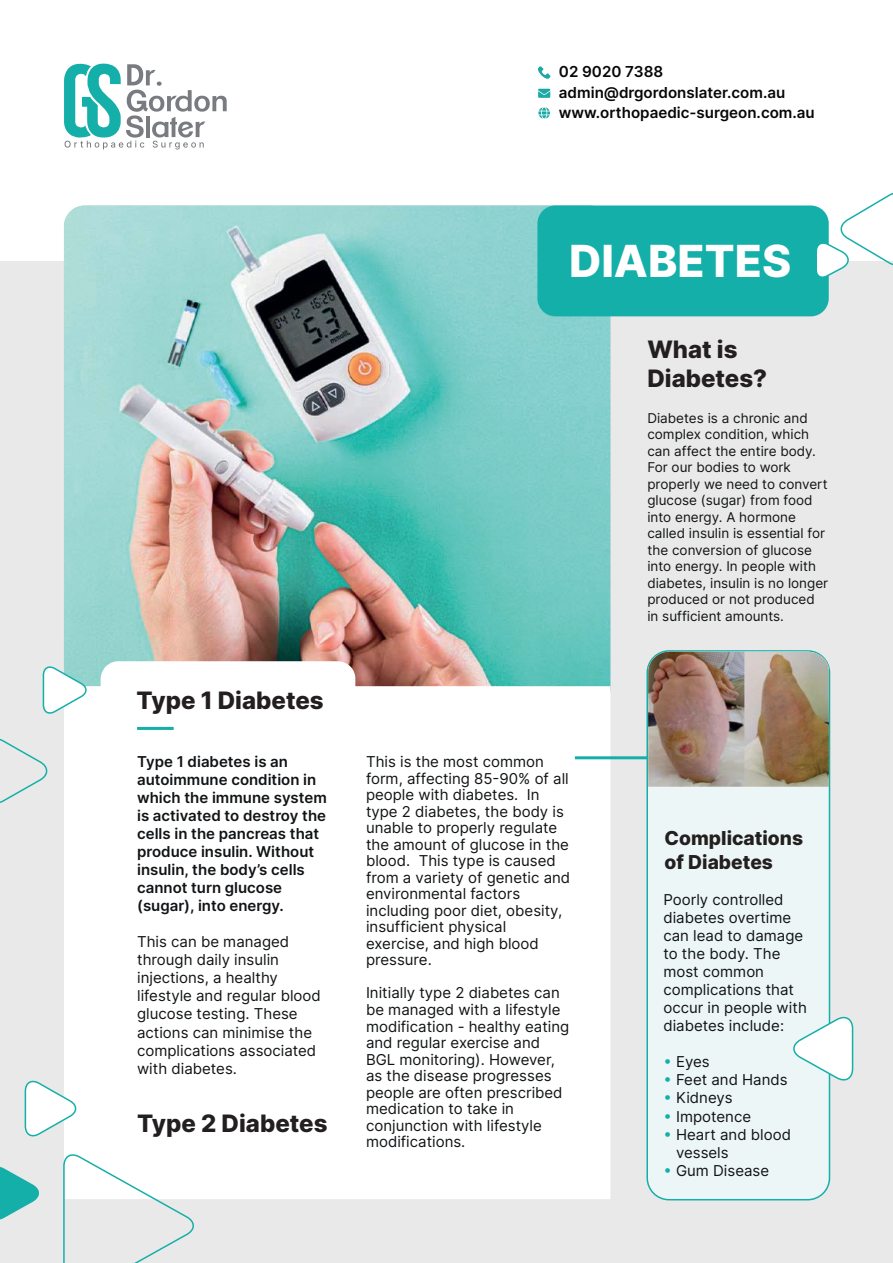
<style>
.page{position:relative;width:893px;height:1263px;background:#fff}
.page>*{position:absolute;margin:0;border:0;box-sizing:border-box;transform-origin:0 0}
.t1{font:800 44.25px "Inter";color:#fff}
.t2{font:800 24px/28.8px "Inter";color:#231f20}
.t3{font:800 19.2px/23.1px "Inter";color:#231f20}
.t4{font:600 15.15px/20.1px "Inter";color:#060806}
.t5{font:15px/16.5px "Inter";color:#111416}
.t6{font:600 15px/18px "Inter";color:#111416}
.t7{font:13.5px/16.5px "Inter";color:#111416}
</style>
<div class="page">
<div style="left:0;top:261px;width:893px;height:1002px;background:#e9e9e9"></div>
<div style="left:647px;top:651px;width:182px;height:549px;background:#edf6f6;border-radius:22px"></div>
<div style="left:646px;top:650px;width:184px;height:550px;border:2px solid #14afa9;border-radius:22px"></div>
<img style="left:64px;top:205px;width:546px;height:456px">
<div style="left:64px;top:661px;width:546px;height:538px;background:#fff"></div>
<div style="left:537px;top:205px;width:292px;height:111px;background:#14afa9;border-radius:18px"></div>
<hr style="left:137px;top:727px;width:37px;height:3px;background:#14afa9">
<hr style="left:575px;top:756px;width:72px;height:3px;background:#14afa9">
<svg style="left:0;top:738px;width:48px;height:65px"></svg>
<svg style="left:42px;top:665px;width:48px;height:50px;background:#d6eeed"></svg>
<svg style="left:24px;top:1079px;width:56px;height:59px"></svg>
<svg style="left:63px;top:1152px;width:134px;height:111px"></svg>
<svg style="left:0;top:1166px;width:39px;height:54px"></svg>
<svg style="left:815px;top:193px;width:78px;height:86px"></svg>
<img style="left:648px;top:652px;width:181px;height:135px">
<svg style="left:793px;top:1015px;width:61px;height:68px"></svg>
<svg style="left:64px;top:63px;width:163px;height:87px"></svg>
<svg style="left:538px;top:66px;width:12px;height:13px"></svg>
<svg style="left:538px;top:89px;width:12px;height:9px"></svg>
<svg style="left:538px;top:107px;width:12px;height:12px"></svg>
<p class="t4" style="left:559px;top:61px;width:257px">02 9020 7388 admin@drgordonslater.com.au www.orthopaedic-surgeon.com.au</p>
<h2 class="t2" style="left:137px;top:685px;width:189px">Type 1 Diabetes</h2>
<p class="t6" style="left:137px;top:753px;width:191px">Type 1 diabetes is an autoimmune condition in which the immune system is activated to destroy the cells in the pancreas that produce insulin. Without insulin, the body’s cells cannot turn glucose (sugar), into energy.</p>
<p class="t5" style="left:137px;top:933px;width:185px;line-height:18px">This can be managed through daily insulin injections, a healthy lifestyle and regular blood glucose testing. These actions can minimise the complications associated with diabetes.</p>
<h2 class="t2" style="left:137px;top:1108px;width:192px">Type 2 Diabetes</h2>
<h1 class="t1" style="left:569px;top:229px;width:224px">DIABETES</h1>
<h2 class="t2" style="left:647px;top:334px;width:121px">What is<br>Diabetes?</h2>
<p class="t5" style="left:366px;top:753px;width:206px">This is the most common form, affecting 85-90% of all people with diabetes. In type 2 diabetes, the body is unable to properly regulate the amount of glucose in the blood. This type is caused from a variety of genetic and environmental factors including poor diet, obesity, insufficient physical exercise, and high blood pressure.</p>
<p class="t5" style="left:366px;top:984px;width:205px">Initially type 2 diabetes can be managed with a lifestyle modification - healthy eating and regular exercise and<br>BGL monitoring). However, as the disease progresses people are often prescribed medication to take in conjunction with lifestyle modifications.</p>
<p class="t7" style="left:647px;top:409px;width:182px">Diabetes is a chronic and complex condition, which can affect the entire body.<br>For our bodies to work properly we need to convert glucose (sugar) from food into energy. A hormone called insulin is essential for the conversion of glucose into energy. In people with diabetes, insulin is no longer produced or not produced in sufficient amounts.</p>
<p class="t3" style="left:665px;top:826px;width:140px">Complications of Diabetes</p>
<p class="t5" style="left:663px;top:891px;width:145px;line-height:18px">Poorly controlled diabetes overtime can lead to damage to the body. The most common complications that occur in people with diabetes include:</p>
<p class="t5" style="left:676px;top:1053px;width:116px;line-height:18px">Eyes<br>Feet and Hands<br>Kidneys<br>Impotence<br>Heart and blood vessels<br>Gum Disease</p>
</div>
